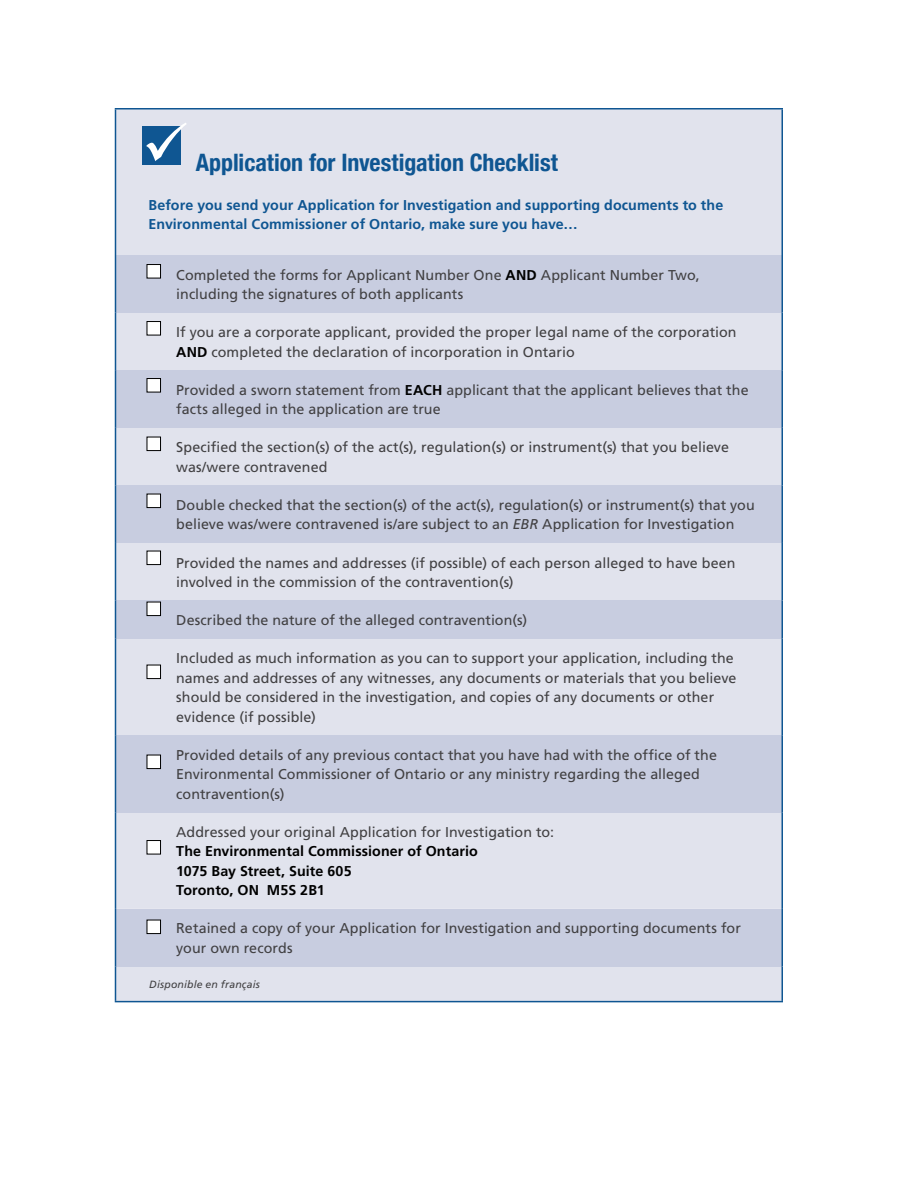
<style>
.page{position:relative;width:918px;height:1188px;background:#fff}
.page>*{position:absolute;margin:0;border:0;box-sizing:border-box;transform-origin:0 0}
.t1{font:700 condensed 24px "Helvetica Neue";letter-spacing:-.005em;color:#0f5692}
.t2{font:14.25px/19.5px "Frutiger";letter-spacing:.005em;color:#414042}
.t3{font:700 14.25px/19.5px "Frutiger";letter-spacing:.005em;color:#0f5692}
.t4{font:700 14.25px/19.5px "Frutiger";letter-spacing:.005em;color:#000}
.t5{font:italic 10.5px "Frutiger";letter-spacing:.015em;color:#414042}
.s1{font-weight:700;color:#000}
.s2{font-style:italic}
</style>
<div class="page">
<div style="left:116px;top:110px;width:666px;height:891px;background:#e1e3ed"></div>
<div style="left:116px;top:255px;width:666px;height:58px;background:#c8cde0"></div>
<div style="left:116px;top:370px;width:666px;height:58px;background:#c8cde0"></div>
<div style="left:116px;top:485px;width:666px;height:58px;background:#c8cde0"></div>
<div style="left:116px;top:601px;width:666px;height:38px;background:#c8cde0"></div>
<div style="left:116px;top:735px;width:666px;height:77px;background:#c8cde0"></div>
<div style="left:116px;top:909px;width:666px;height:57px;background:#c8cde0"></div>
<hr style="left:115px;top:108px;width:668px;height:2px;background:#0f5692">
<hr style="left:115px;top:110px;width:1px;height:67px;background:#0f5692">
<hr style="left:782px;top:110px;width:1px;height:67px;background:#0f5692">
<hr style="left:115px;top:177px;width:1px;height:78px;background:#0f5692">
<hr style="left:782px;top:177px;width:1px;height:78px;background:#0f5692">
<hr style="left:115px;top:255px;width:1px;height:58px;background:#0f5692">
<hr style="left:782px;top:255px;width:1px;height:58px;background:#0f5692">
<hr style="left:115px;top:313px;width:1px;height:57px;background:#0f5692">
<hr style="left:782px;top:313px;width:1px;height:57px;background:#0f5692">
<hr style="left:115px;top:370px;width:1px;height:58px;background:#0f5692">
<hr style="left:782px;top:370px;width:1px;height:58px;background:#0f5692">
<hr style="left:115px;top:428px;width:1px;height:57px;background:#0f5692">
<hr style="left:782px;top:428px;width:1px;height:57px;background:#0f5692">
<hr style="left:115px;top:485px;width:1px;height:58px;background:#0f5692">
<hr style="left:782px;top:485px;width:1px;height:58px;background:#0f5692">
<hr style="left:115px;top:543px;width:1px;height:58px;background:#0f5692">
<hr style="left:782px;top:543px;width:1px;height:58px;background:#0f5692">
<hr style="left:115px;top:601px;width:1px;height:38px;background:#0f5692">
<hr style="left:782px;top:601px;width:1px;height:38px;background:#0f5692">
<hr style="left:115px;top:639px;width:1px;height:96px;background:#0f5692">
<hr style="left:782px;top:639px;width:1px;height:96px;background:#0f5692">
<hr style="left:115px;top:735px;width:1px;height:77px;background:#0f5692">
<hr style="left:782px;top:735px;width:1px;height:77px;background:#0f5692">
<hr style="left:115px;top:812px;width:1px;height:97px;background:#0f5692">
<hr style="left:782px;top:812px;width:1px;height:97px;background:#0f5692">
<hr style="left:115px;top:909px;width:1px;height:57px;background:#0f5692">
<hr style="left:782px;top:909px;width:1px;height:57px;background:#0f5692">
<hr style="left:115px;top:966px;width:1px;height:35px;background:#0f5692">
<hr style="left:782px;top:966px;width:1px;height:35px;background:#0f5692">
<hr style="left:115px;top:1001px;width:668px;height:1px;background:#0f5692">
<div style="left:143px;top:126px;width:38px;height:38px;background:#0f5692"></div>
<div style="left:147px;top:265px;width:14px;height:13px;background:#fff"></div>
<div style="left:147px;top:264px;width:14px;height:14px;border:1px solid #000"></div>
<div style="left:147px;top:322px;width:14px;height:13px;background:#fff"></div>
<div style="left:147px;top:321px;width:14px;height:14px;border:1px solid #000"></div>
<div style="left:147px;top:437px;width:14px;height:14px;background:#fff"></div>
<div style="left:147px;top:437px;width:14px;height:14px;border:1px solid #000"></div>
<div style="left:147px;top:379px;width:14px;height:13px;background:#fff"></div>
<div style="left:147px;top:378px;width:14px;height:14px;border:1px solid #000"></div>
<div style="left:147px;top:494px;width:14px;height:14px;background:#fff"></div>
<div style="left:147px;top:494px;width:14px;height:14px;border:1px solid #000"></div>
<div style="left:147px;top:551px;width:14px;height:14px;background:#fff"></div>
<div style="left:147px;top:551px;width:14px;height:14px;border:1px solid #000"></div>
<div style="left:147px;top:602px;width:14px;height:14px;background:#fff"></div>
<div style="left:147px;top:602px;width:14px;height:14px;border:1px solid #000"></div>
<div style="left:147px;top:665px;width:14px;height:14px;background:#fff"></div>
<div style="left:147px;top:665px;width:14px;height:14px;border:1px solid #000"></div>
<div style="left:147px;top:755px;width:14px;height:14px;background:#fff"></div>
<div style="left:147px;top:755px;width:14px;height:14px;border:1px solid #000"></div>
<div style="left:147px;top:841px;width:14px;height:13px;background:#fff"></div>
<div style="left:147px;top:840px;width:14px;height:14px;border:1px solid #000"></div>
<div style="left:147px;top:920px;width:14px;height:14px;background:#fff"></div>
<div style="left:147px;top:920px;width:14px;height:14px;border:1px solid #000"></div>
<svg style="left:146px;top:122px;width:41px;height:39px"></svg>
<h1 class="t1" style="left:196px;top:148px;width:364px">Application for Investigation Checklist</h1>
<p class="t3" style="left:148px;top:195px;width:576px">Before you send your Application for Investigation and supporting documents to the<br>Environmental Commissioner of Ontario, make sure you have…</p>
<p class="t2" style="left:176px;top:265px;width:525px">Completed the forms for Applicant Number One <span class="s1">AND</span> Applicant Number Two, including the signatures of both applicants</p>
<p class="t2" style="left:176px;top:322px;width:562px">If you are a corporate applicant, provided the proper legal name of the corporation<br><span class="s1">AND</span> completed the declaration of incorporation in Ontario</p>
<p class="t2" style="left:176px;top:380px;width:574px">Provided a sworn statement from <span class="s1">EACH</span> applicant that the applicant believes that the facts alleged in the application are true</p>
<p class="t2" style="left:176px;top:438px;width:554px">Specified the section(s) of the act(s), regulation(s) or instrument(s) that you believe was/were contravened</p>
<p class="t2" style="left:176px;top:495px;width:580px">Double checked that the section(s) of the act(s), regulation(s) or instrument(s) that you believe was/were contravened is/are subject to an <span class="s2">EBR</span> Application for Investigation</p>
<p class="t2" style="left:176px;top:553px;width:561px">Provided the names and addresses (if possible) of each person alleged to have been involved in the commission of the contravention(s)</p>
<p class="t2" style="left:176px;top:610px;width:353px">Described the nature of the alleged contravention(s)</p>
<p class="t2" style="left:176px;top:648px;width:562px">Included as much information as you can to support your application, including the names and addresses of any witnesses, any documents or materials that you believe should be considered in the investigation, and copies of any documents or other evidence (if possible)</p>
<p class="t2" style="left:176px;top:745px;width:542px">Provided details of any previous contact that you have had with the office of the<br>Environmental Commissioner of Ontario or any ministry regarding the alleged contravention(s)</p>
<p class="t2" style="left:176px;top:822px;width:379px">Addressed your original Application for Investigation to:</p>
<p class="t4" style="left:176px;top:841px;width:303px">The Environmental Commissioner of Ontario<br>1075 Bay Street, Suite 605<br>Toronto, ON M5S 2B1</p>
<p class="t2" style="left:176px;top:919px;width:566px">Retained a copy of your Application for Investigation and supporting documents for your own records</p>
<p class="t5" style="left:149px;top:978px;width:112px">Disponible en français</p>
</div>
